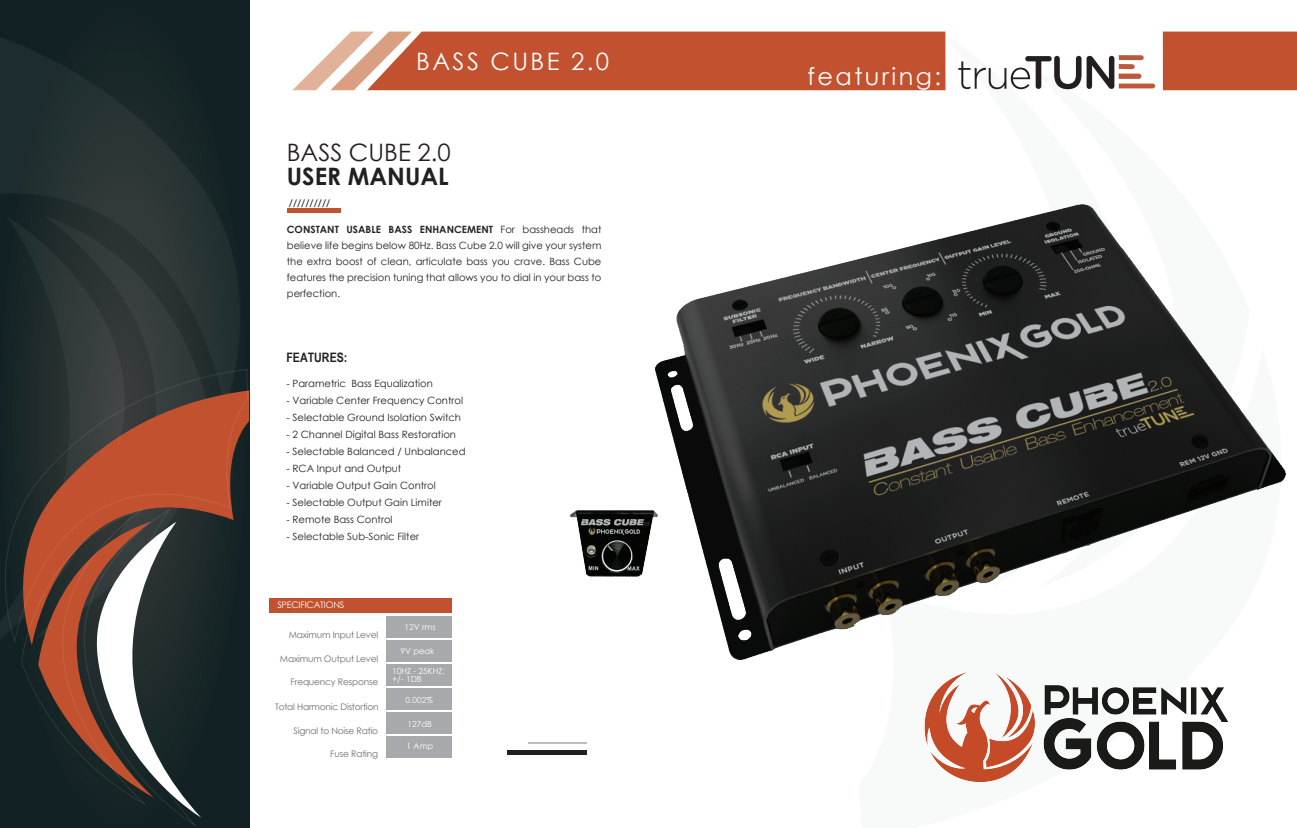
<style>
.page{position:relative;width:1297px;height:828px;background:#fff}
.page>*{position:absolute;margin:0;border:0;box-sizing:border-box;transform-origin:0 0}
.t1{font:24px "Century Gothic";letter-spacing:.1em;color:#fff}
.t2{font:24px "Century Gothic";color:#231f20}
.t3{font:700 24px "Century Gothic";color:#231f20}
.t4{font:700 13px "Arial Narrow";color:#231f20}
.t5{font:10px/16px "Century Gothic";color:#231f20;text-align:justify}
.t6{font:9px "Century Gothic";letter-spacing:-.02em;color:#6c6d70}
.t7{font:9px "Century Gothic";letter-spacing:-.02em;color:#fff}
.t8{font:700 9px "Century Gothic";color:#231f20}
.t9{font:8.4px/8px "Century Gothic";color:#fff}
.s1{font-weight:700;color:#262324}
</style>
<div class="page">
<div style="left:0;top:0;width:249px;height:828px;background:#122224"></div>
<svg style="left:0;top:38px;width:218px;height:178px;fill:#1d2c2e"></svg>
<svg style="left:32px;top:216px;width:208px;height:153px;fill:#2b3435"></svg>
<svg style="left:293px;top:32px;width:652px;height:58px;background:#c96547"></svg>
<div style="left:1162px;top:32px;width:134px;height:58px;background:#c2512f"></div>
<hr style="left:507px;top:750px;width:79px;height:4px;background:#231f20">
<div style="left:287px;top:208px;width:54px;height:5px;background:#c2512f"></div>
<hr style="left:528px;top:742px;width:58px;height:1px;background:#bcbdc0">
<svg style="left:21px;top:369px;width:227px;height:223px"></svg>
<svg style="left:0;top:508px;width:201px;height:310px"></svg>
<div style="left:269px;top:598px;width:183px;height:15px;background:#c2512f"></div>
<svg style="left:958px;top:55px;width:196px;height:34px"></svg>
<div style="left:386px;top:616px;width:66px;height:22px;background:#a8a9ad"></div>
<div style="left:386px;top:640px;width:66px;height:22px;background:#a8a9ad"></div>
<div style="left:386px;top:664px;width:66px;height:22px;background:#a8a9ad"></div>
<div style="left:386px;top:688px;width:66px;height:22px;background:#a8a9ad"></div>
<div style="left:386px;top:712px;width:66px;height:22px;background:#a8a9ad"></div>
<div style="left:386px;top:736px;width:66px;height:21px;background:#a8a9ad"></div>
<img style="left:924px;top:672px;width:304px;height:110px">
<img style="left:655px;top:204px;width:630px;height:455px">
<img style="left:723px;top:228px;width:503px;height:347px">
<img style="left:570px;top:511px;width:87px;height:66px">
<img style="left:581px;top:520px;width:67px;height:15px">
<h1 class="t1" style="left:416px;top:45px;width:194px">BASS CUBE 2.0</h1>
<h1 class="t2" style="left:287px;top:135px;width:165px">BASS CUBE 2.0</h1>
<h1 class="t3" style="left:287px;top:161px;width:163px">USER MANUAL</h1>
<p class="t8" style="left:289px;top:197px;width:43px">//////////</p>
<p class="t5" style="left:287px;top:221px;width:316px"><span class="s1">CONSTANT USABLE BASS ENHANCEMENT</span> For bassheads that believe life begins below 80Hz. Bass Cube 2.0 will give your system the extra boost of clean, articulate bass you crave. Bass Cube features the precision tuning that allows you to dial in your bass to perfection.</p>
<h2 class="t4" style="left:286px;top:347px;width:62px">FEATURES:</h2>
<p class="t5" style="left:286px;top:375px;width:148px">- Parametric Bass Equalization</p>
<p class="t5" style="left:286px;top:392px;width:178px">- Variable Center Frequency Control</p>
<p class="t5" style="left:286px;top:409px;width:176px">- Selectable Ground Isolation Switch</p>
<p class="t5" style="left:286px;top:426px;width:171px">- 2 Channel Digital Bass Restoration</p>
<p class="t5" style="left:286px;top:443px;width:181px">- Selectable Balanced / Unbalanced</p>
<p class="t5" style="left:286px;top:460px;width:116px">- RCA Input and Output</p>
<p class="t5" style="left:286px;top:477px;width:151px">- Variable Output Gain Control</p>
<p class="t5" style="left:286px;top:494px;width:157px">- Selectable Output Gain Limiter</p>
<p class="t5" style="left:286px;top:511px;width:108px">- Remote Bass Control</p>
<p class="t5" style="left:286px;top:528px;width:134px">- Selectable Sub-Sonic Filter</p>
<p class="t7" style="left:277px;top:599px;width:68px">SPECIFICATIONS</p>
<p class="t6" style="left:289px;top:628px;width:91px">Maximum Input Level</p>
<p class="t6" style="left:280px;top:652px;width:100px">Maximum Output Level</p>
<p class="t6" style="left:290px;top:676px;width:89px">Frequency Response</p>
<p class="t6" style="left:293px;top:724px;width:86px">Signal to Noise Ratio</p>
<p class="t6" style="left:330px;top:748px;width:49px">Fuse Rating</p>
<p class="t6" style="left:275px;top:700px;width:105px">Total Harmonic Distortion</p>
<p class="t9" style="left:404px;top:623px;width:33px">12V rms</p>
<p class="t9" style="left:400px;top:647px;width:35px">9V peak</p>
<p class="t9" style="left:392px;top:667px;width:54px">10HZ - 25KHZ; +/- 1DB</p>
<p class="t9" style="left:405px;top:696px;width:29px">0.002%</p>
<p class="t9" style="left:407px;top:720px;width:26px">127dB</p>
<p class="t9" style="left:406px;top:741px;width:28px">1 Amp</p>
<h1 class="t1" style="left:807px;top:59px;width:135px">featuring:</h1>
</div>
